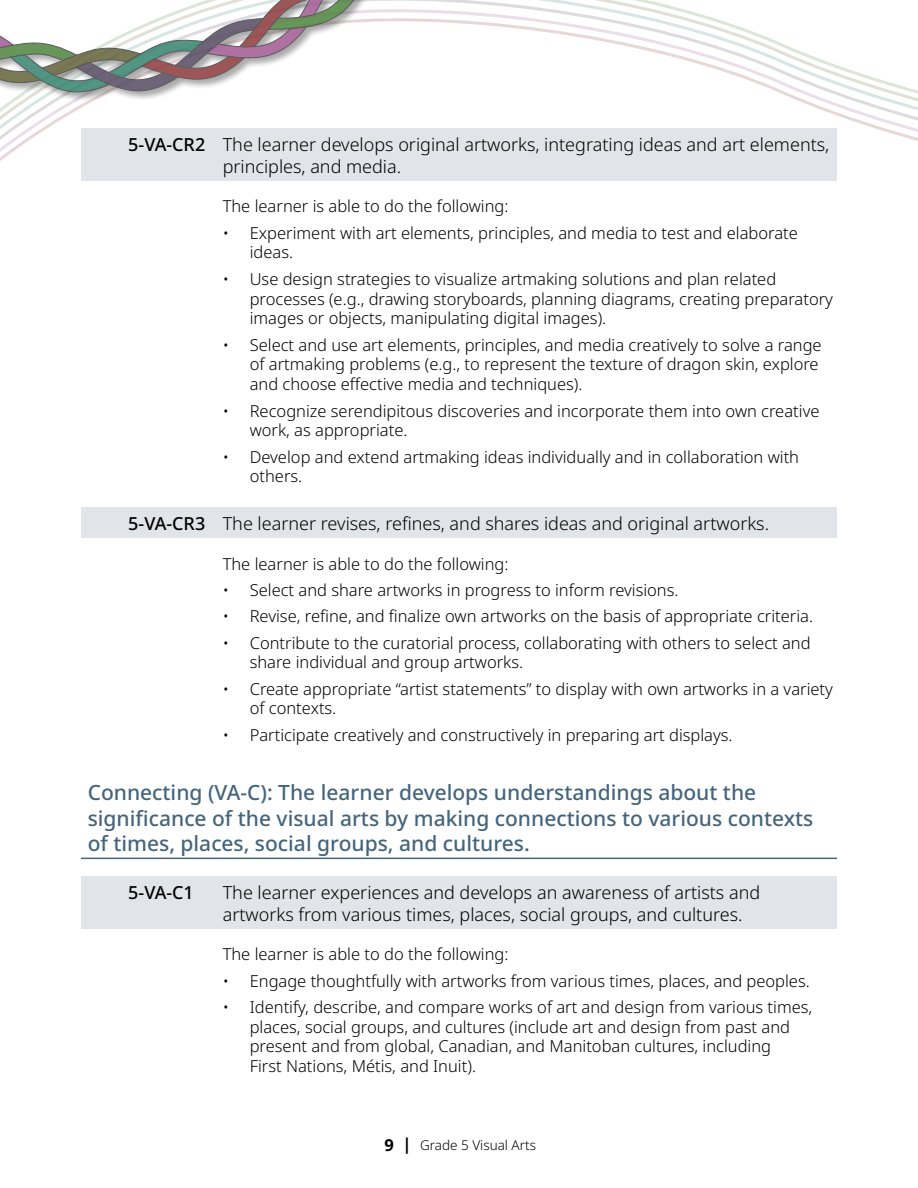
<style>
.page{position:relative;width:918px;height:1188px;background:#fff}
.page>*{position:absolute;margin:0;border:0;box-sizing:border-box;transform-origin:0 0}
.Header_Outcomes{font:500 21px/25.2px "Noto Sans";color:#45657d}
.GLO_arts{font:300 18px/21.6px "Noto Sans";color:#000}
.GLO_arts-2{font:500 18px "Noto Sans";color:#000}
.Bullet_Outcome_no_bullet{font:300 16.5px/19.8px "Noto Sans";color:#000}
.t1{font:300 13.5px "Noto Sans";color:#000}
.s1{font-weight:500}
.s2{font-weight:700;font-size:16.5px}
</style>
<div class="page">
<svg style="left:0;top:0;width:918px;height:161px"></svg>
<div style="left:0;top:0;width:515px;height:102px;background:#000;opacity:.4"></div>
<svg style="left:0;top:0;width:407px;height:96px"></svg>
<div style="left:81px;top:129px;width:756px;height:52px;background:#e1e4e8"></div>
<div style="left:81px;top:507px;width:756px;height:31px;background:#e1e4e8"></div>
<hr style="left:81px;top:858px;width:756px;height:1px;background:#45657d">
<div style="left:81px;top:876px;width:756px;height:53px;background:#e1e4e8"></div>
<h4 class="GLO_arts" style="left:223px;top:134px;width:608px;text-indent:-94px"><span class="s1">5-VA-CR2</span> The learner develops original artworks, integrating ideas and art elements, principles, and media.</h4>
<p class="Bullet_Outcome_no_bullet" style="left:223px;top:197px;width:287px">The learner is able to do the following:</p>
<p class="Bullet_Outcome_no_bullet" style="left:250px;top:223px;width:550px;text-indent:-27px">• Experiment with art elements, principles, and media to test and elaborate ideas.</p>
<p class="Bullet_Outcome_no_bullet" style="left:250px;top:269px;width:585px;text-indent:-27px">• Use design strategies to visualize artmaking solutions and plan related processes (e.g., drawing storyboards, planning diagrams, creating preparatory images or objects, manipulating digital images).</p>
<p class="Bullet_Outcome_no_bullet" style="left:250px;top:335px;width:573px;text-indent:-27px">• Select and use art elements, principles, and media creatively to solve a range of artmaking problems (e.g., to represent the texture of dragon skin, explore and choose effective media and techniques).</p>
<p class="Bullet_Outcome_no_bullet" style="left:250px;top:401px;width:571px;text-indent:-27px">• Recognize serendipitous discoveries and incorporate them into own creative work, as appropriate.</p>
<p class="Bullet_Outcome_no_bullet" style="left:250px;top:447px;width:551px;text-indent:-27px">• Develop and extend artmaking ideas individually and in collaboration with others.</p>
<h4 class="GLO_arts" style="left:128px;top:513px;width:642px"><span class="s1">5-VA-CR3</span> The learner revises, refines, and shares ideas and original artworks.</h4>
<p class="Bullet_Outcome_no_bullet" style="left:223px;top:554px;width:287px">The learner is able to do the following:</p>
<p class="Bullet_Outcome_no_bullet" style="left:223px;top:580px;width:457px">• Select and share artworks in progress to inform revisions.</p>
<p class="Bullet_Outcome_no_bullet" style="left:223px;top:607px;width:592px">• Revise, refine, and finalize own artworks on the basis of appropriate criteria.</p>
<p class="Bullet_Outcome_no_bullet" style="left:250px;top:633px;width:562px;text-indent:-27px">• Contribute to the curatorial process, collaborating with others to select and share individual and group artworks.</p>
<p class="Bullet_Outcome_no_bullet" style="left:250px;top:679px;width:585px;text-indent:-27px">• Create appropriate “artist statements” to display with own artworks in a variety of contexts.</p>
<p class="Bullet_Outcome_no_bullet" style="left:223px;top:725px;width:511px">• Participate creatively and constructively in preparing art displays.</p>
<h3 class="Header_Outcomes" style="left:88px;top:781px;width:727px">Connecting (VA-C): The learner develops understandings about the significance of the visual arts by making connections to various contexts of times, places, social groups, and cultures.</h3>
<h4 class="GLO_arts-2" style="left:128px;top:880px;width:67px">5-VA-C1</h4>
<h4 class="GLO_arts" style="left:223px;top:882px;width:539px">The learner experiences and develops an awareness of artists and artworks from various times, places, social groups, and cultures.</h4>
<p class="Bullet_Outcome_no_bullet" style="left:223px;top:945px;width:287px">The learner is able to do the following:</p>
<p class="Bullet_Outcome_no_bullet" style="left:223px;top:971px;width:589px">• Engage thoughtfully with artworks from various times, places, and peoples.</p>
<p class="Bullet_Outcome_no_bullet" style="left:250px;top:997px;width:564px;text-indent:-27px">• Identify, describe, and compare works of art and design from various times, places, social groups, and cultures (include art and design from past and present and from global, Canadian, and Manitoban cultures, including<br>First Nations, Métis, and Inuit).</p>
<p class="t1" style="left:384px;top:1135px;width:153px"><span class="s2">9 |</span> Grade 5 Visual Arts</p>
</div>
